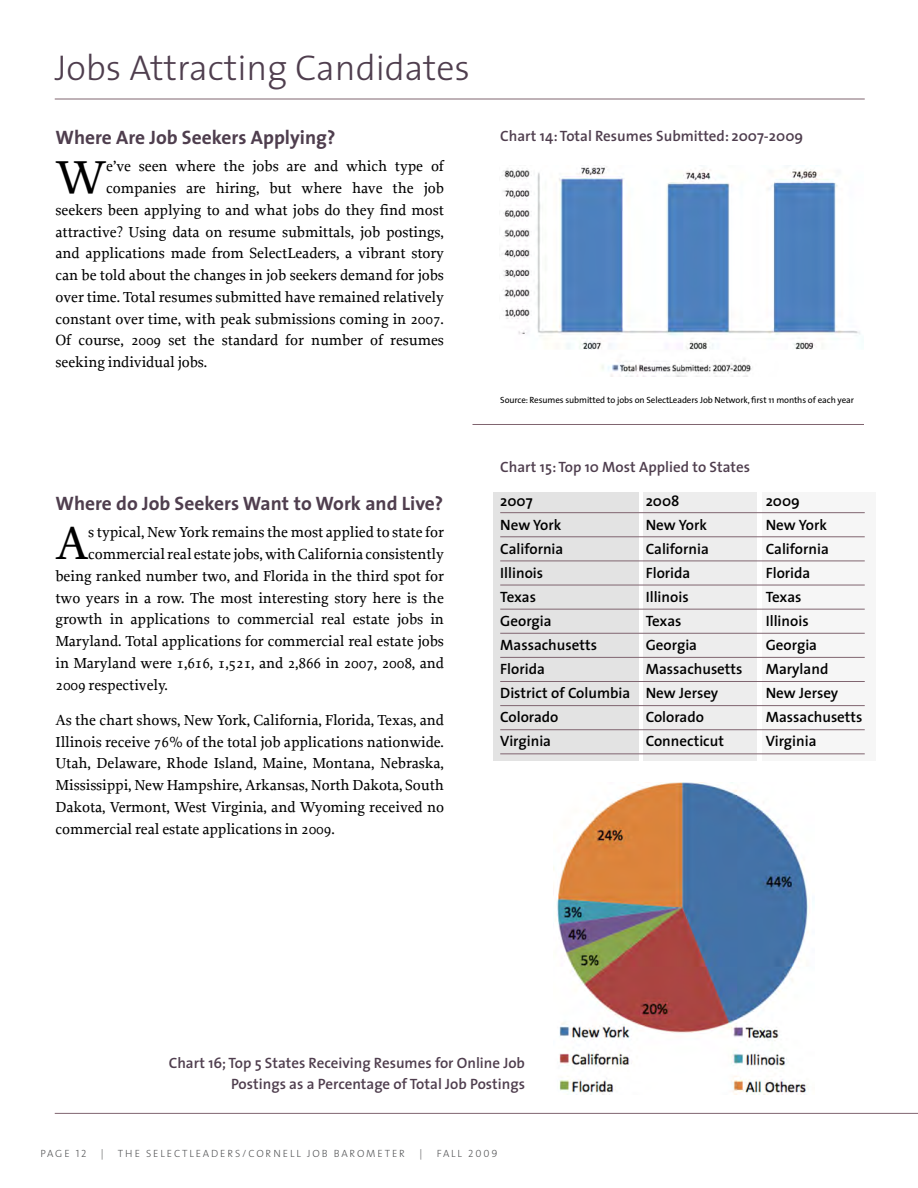
<style>
.page{position:relative;width:918px;height:1188px;background:#fff}
.page>*{position:absolute;margin:0;border:0;box-sizing:border-box;transform-origin:0 0}
.t1{font:500 48.6px "Proforma";color:#000}
.t2{font:300 36px "The Sans";color:#4f3e4e}
.t3{font:700 19.5px "The Sans";color:#4f3e4e}
.t4{font:500 15.3px/21.8px "Proforma";letter-spacing:-.005em;color:#000;text-align:justify}
.t5{font:600 15px "The Sans";color:#000}
.t6{font:600 15px/21px "The Sans";color:#4f3e4e;text-align:right}
.t7{font:10.5px "The Sans Light Caps";letter-spacing:.18em;color:#58595b}
.t8{font:9px "The Sans";letter-spacing:-.01em;color:#000}
</style>
<div class="page">
<div style="left:493px;top:492px;width:146px;height:269px;background:#e3e3e3"></div>
<div style="left:762px;top:492px;width:113px;height:269px;background:#f6f6f6"></div>
<div style="left:644px;top:492px;width:113px;height:269px;background:#ededed"></div>
<hr style="left:55px;top:1113px;width:863px;height:1px;background:#806570">
<hr style="left:55px;top:99px;width:810px;height:1px;background:#806570">
<img style="left:502px;top:165px;width:358px;height:211px">
<hr style="left:500px;top:512px;width:365px;height:1px;background:#806570">
<hr style="left:500px;top:536px;width:365px;height:1px;background:#806570">
<hr style="left:500px;top:561px;width:365px;height:1px;background:#806570">
<hr style="left:500px;top:585px;width:365px;height:1px;background:#806570">
<hr style="left:500px;top:609px;width:365px;height:1px;background:#806570">
<hr style="left:500px;top:633px;width:365px;height:1px;background:#806570">
<hr style="left:500px;top:657px;width:365px;height:1px;background:#806570">
<hr style="left:500px;top:681px;width:365px;height:1px;background:#806570">
<hr style="left:500px;top:705px;width:365px;height:1px;background:#806570">
<hr style="left:500px;top:729px;width:365px;height:1px;background:#806570">
<hr style="left:500px;top:753px;width:365px;height:1px;background:#806570">
<hr style="left:472px;top:424px;width:392px;height:1px;background:#806570">
<img style="left:553px;top:783px;width:256px;height:312px">
<h2 class="t2" style="left:55px;top:38px;width:417px">Jobs Attracting Candidates</h2>
<p class="t3" style="left:56px;top:121px;width:282px">Where Are Job Seekers Applying?</p>
<h1 class="t1" style="left:56px;top:147px;width:53px">W</h1>
<p class="t4" style="left:106px;top:155px;width:339px">e’ve seen where the jobs are and which type of</p>
<p class="t4" style="left:106px;top:177px;width:339px">companies are hiring, but where have the job</p>
<p class="t4" style="left:56px;top:199px;width:390px">seekers been applying to and what jobs do they find most</p>
<p class="t4" style="left:56px;top:221px;width:390px">attractive? Using data on resume submittals, job postings,</p>
<p class="t4" style="left:56px;top:242px;width:390px">and applications made from SelectLeaders, a vibrant story</p>
<p class="t4" style="left:56px;top:264px;width:390px">can be told about the changes in job seekers demand for jobs</p>
<p class="t4" style="left:56px;top:286px;width:390px">over time. Total resumes submitted have remained relatively</p>
<p class="t4" style="left:56px;top:308px;width:390px">constant over time, with peak submissions coming in 2007.</p>
<p class="t4" style="left:56px;top:329px;width:390px">Of course, 2009 set the standard for number of resumes</p>
<p class="t4" style="left:56px;top:351px;width:153px">seeking individual jobs.</p>
<p class="t3" style="left:56px;top:487px;width:389px">Where do Job Seekers Want to Work and Live?</p>
<h1 class="t1" style="left:56px;top:513px;width:35px">A</h1>
<p class="t4" style="left:88px;top:521px;width:357px">s typical, New York remains the most applied to state for</p>
<p class="t4" style="left:88px;top:543px;width:357px">commercial real estate jobs, with California consistently</p>
<p class="t4" style="left:56px;top:565px;width:390px">being ranked number two, and Florida in the third spot for</p>
<p class="t4" style="left:56px;top:587px;width:390px">two years in a row. The most interesting story here is the</p>
<p class="t4" style="left:56px;top:608px;width:390px">growth in applications to commercial real estate jobs in</p>
<p class="t4" style="left:56px;top:630px;width:390px">Maryland. Total applications for commercial real estate jobs</p>
<p class="t4" style="left:56px;top:652px;width:390px">in Maryland were 1,616, 1,521, and 2,866 in 2007, 2008, and</p>
<p class="t4" style="left:56px;top:674px;width:114px">2009 respectively.</p>
<p class="t4" style="left:56px;top:709px;width:390px">As the chart shows, New York, California, Florida, Texas, and Illinois receive 76% of the total job applications nationwide.<br>Utah, Delaware, Rhode Island, Maine, Montana, Nebraska, Mississippi, New Hampshire, Arkansas, North Dakota, South Dakota, Vermont, West Virginia, and Wyoming received no commercial real estate applications in 2009.</p>
<p class="t6" style="left:500px;top:125px;width:305px">Chart 14: Total Resumes Submitted: 2007-2009</p>
<p class="t8" style="left:500px;top:392px;width:355px">Source: Resumes submitted to jobs on SelectLeaders Job Network, first 11 months of each year</p>
<p class="t6" style="left:500px;top:456px;width:251px">Chart 15: Top 10 Most Applied to States</p>
<p class="t5" style="left:500px;top:489px;width:34px">2007</p>
<p class="t5" style="left:646px;top:489px;width:35px">2008</p>
<p class="t5" style="left:766px;top:489px;width:36px">2009</p>
<p class="t5" style="left:500px;top:513px;width:63px">New York</p>
<p class="t5" style="left:646px;top:513px;width:63px">New York</p>
<p class="t5" style="left:766px;top:513px;width:63px">New York</p>
<p class="t5" style="left:500px;top:537px;width:65px">California</p>
<p class="t5" style="left:646px;top:537px;width:65px">California</p>
<p class="t5" style="left:766px;top:537px;width:65px">California</p>
<p class="t5" style="left:500px;top:561px;width:44px">Illinois</p>
<p class="t5" style="left:646px;top:561px;width:46px">Florida</p>
<p class="t5" style="left:766px;top:561px;width:46px">Florida</p>
<p class="t5" style="left:500px;top:585px;width:37px">Texas</p>
<p class="t5" style="left:646px;top:585px;width:44px">Illinois</p>
<p class="t5" style="left:766px;top:585px;width:37px">Texas</p>
<p class="t5" style="left:500px;top:609px;width:53px">Georgia</p>
<p class="t5" style="left:646px;top:609px;width:37px">Texas</p>
<p class="t5" style="left:766px;top:609px;width:44px">Illinois</p>
<p class="t5" style="left:500px;top:633px;width:98px">Massachusetts</p>
<p class="t5" style="left:646px;top:633px;width:53px">Georgia</p>
<p class="t5" style="left:766px;top:633px;width:53px">Georgia</p>
<p class="t5" style="left:500px;top:657px;width:46px">Florida</p>
<p class="t5" style="left:646px;top:657px;width:98px">Massachusetts</p>
<p class="t5" style="left:766px;top:657px;width:64px">Maryland</p>
<p class="t5" style="left:500px;top:681px;width:220px">District of Columbia New Jersey</p>
<p class="t5" style="left:766px;top:681px;width:74px">New Jersey</p>
<p class="t5" style="left:500px;top:705px;width:60px">Colorado</p>
<p class="t5" style="left:646px;top:705px;width:60px">Colorado</p>
<p class="t5" style="left:766px;top:705px;width:98px">Massachusetts</p>
<p class="t5" style="left:500px;top:729px;width:52px">Virginia</p>
<p class="t5" style="left:646px;top:729px;width:80px">Connecticut</p>
<p class="t5" style="left:766px;top:729px;width:52px">Virginia</p>
<p class="t6" style="left:169px;top:1052px;width:358px">Chart 16; Top 5 States Receiving Resumes for Online Job<br>Postings as a Percentage of Total Job Postings</p>
<p class="t7" style="left:40px;top:1144px;width:48px">PAGE 12</p>
<p class="t7" style="left:101px;top:1144px;width:4px">|</p>
<p class="t7" style="left:118px;top:1144px;width:289px">THE SELECTLEADERS/CORNELL JOB BAROMETER</p>
<p class="t7" style="left:419px;top:1144px;width:4px">|</p>
<p class="t7" style="left:437px;top:1144px;width:62px">FALL 2009</p>
</div>
